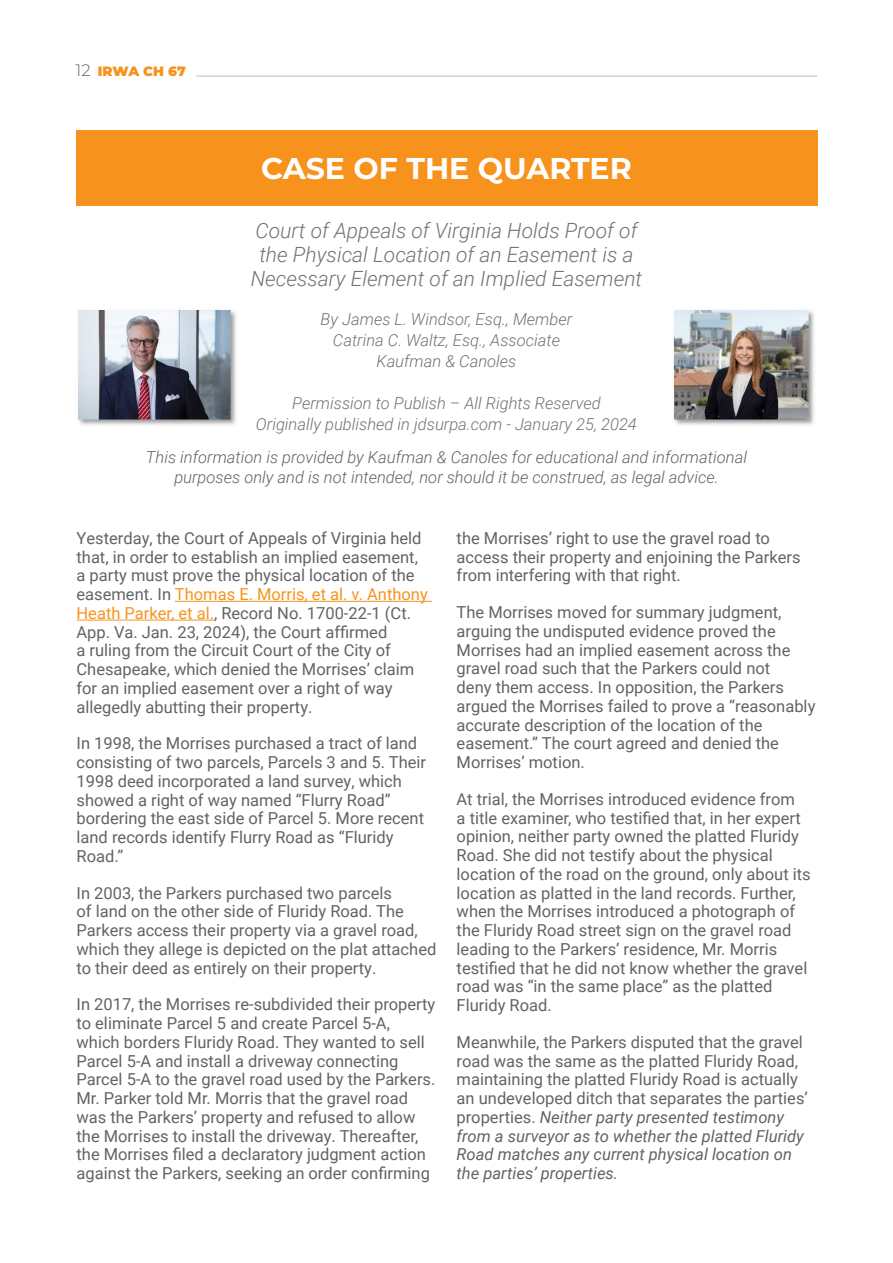
<style>
.page{position:relative;width:893px;height:1263px;background:#fff}
.page>*{position:absolute;margin:0;border:0;box-sizing:border-box;transform-origin:0 0}
.t1{font:700 30px "Montserrat";color:#fff}
.Italic_Highlight{font:italic 300 21px/24px "Roboto";color:#727376;text-align:center}
.Body_Text{font:16.5px/18.8px "Roboto";color:#636366}
.Italic_Highlight-2{font:italic 300 16.5px "Roboto";color:#727376}
.t2{font:italic 300 16.5px/19.8px "Roboto";color:#636366;text-align:center}
.t3{font:900 13.5px "Montserrat";color:#f7931d}
.s1{font-weight:300;font-size:16.5px;color:#636366}
.s2{color:#f7931d}
.s3{font-style:italic}
</style>
<div class="page">
<div style="left:76px;top:130px;width:741px;height:76px;background:#f7931d"></div>
<hr style="left:175px;top:601px;width:257px;height:1px;background:#f7931d">
<hr style="left:77px;top:620px;width:137px;height:1px;background:#f7931d">
<img style="left:78px;top:309px;width:158px;height:117px">
<img style="left:672px;top:308px;width:142px;height:118px">
<hr style="left:196px;top:76px;width:621px;height:1px;background:#bcbdc0">
<p class="t3" style="left:76px;top:61px;width:112px"><span class="s1">12</span> IRWA CH 67</p>
<p class="t1" style="left:261px;top:147px;width:372px">CASE OF THE QUARTER</p>
<p class="Italic_Highlight" style="left:251px;top:218px;width:393px">Court of Appeals of Virginia Holds Proof of the Physical Location of an Easement is a<br>Necessary Element of an Implied Easement</p>
<p class="Italic_Highlight-2" style="left:321px;top:308px;width:253px">By James L. Windsor, Esq., Member</p>
<p class="Italic_Highlight-2" style="left:333px;top:329px;width:229px">Catrina C. Waltz, Esq., Associate</p>
<p class="Italic_Highlight-2" style="left:376px;top:350px;width:142px">Kaufman &amp; Canoles</p>
<p class="Italic_Highlight-2" style="left:292px;top:392px;width:310px">Permission to Publish – All Rights Reserved</p>
<p class="Italic_Highlight-2" style="left:256px;top:413px;width:382px">Originally published in jdsurpa.com - January 25, 2024</p>
<p class="t2" style="left:146px;top:446px;width:603px">This information is provided by Kaufman &amp; Canoles for educational and informational purposes only and is not intended, nor should it be construed, as legal advice.</p>
<p class="Body_Text" style="left:77px;top:528px;width:353px">Yesterday, the Court of Appeals of Virginia held that, in order to establish an implied easement, a party must prove the physical location of the easement. In <span class="s2">Thomas E. Morris, et al. v. Anthony Heath Parker, et al.</span>, Record No. 1700-22-1 (Ct.<br>App. Va. Jan. 23, 2024), the Court affirmed<br>a ruling from the Circuit Court of the City of Chesapeake, which denied the Morrises’ claim for an implied easement over a right of way allegedly abutting their property.</p>
<p class="Body_Text" style="left:77px;top:733px;width:351px">In 1998, the Morrises purchased a tract of land consisting of two parcels, Parcels 3 and 5. Their 1998 deed incorporated a land survey, which showed a right of way named “Flurry Road” bordering the east side of Parcel 5. More recent land records identify Flurry Road as “Fluridy Road.”</p>
<p class="Body_Text" style="left:77px;top:883px;width:361px">In 2003, the Parkers purchased two parcels<br>of land on the other side of Fluridy Road. The Parkers access their property via a gravel road, which they allege is depicted on the plat attached to their deed as entirely on their property.</p>
<p class="Body_Text" style="left:77px;top:994px;width:360px">In 2017, the Morrises re-subdivided their property to eliminate Parcel 5 and create Parcel 5-A, which borders Fluridy Road. They wanted to sell Parcel 5-A and install a driveway connecting Parcel 5-A to the gravel road used by the Parkers.<br>Mr. Parker told Mr. Morris that the gravel road was the Parkers’ property and refused to allow the Morrises to install the driveway. Thereafter, the Morrises filed a declaratory judgment action against the Parkers, seeking an order confirming</p>
<p class="Body_Text" style="left:457px;top:528px;width:345px">the Morrises’ right to use the gravel road to access their property and enjoining the Parkers from interfering with that right.</p>
<p class="Body_Text" style="left:457px;top:602px;width:360px">The Morrises moved for summary judgment, arguing the undisputed evidence proved the Morrises had an implied easement across the gravel road such that the Parkers could not<br>deny them access. In opposition, the Parkers argued the Morrises failed to prove a “reasonably accurate description of the location of the easement.” The court agreed and denied the Morrises’ motion.</p>
<p class="Body_Text" style="left:457px;top:789px;width:356px">At trial, the Morrises introduced evidence from<br>a title examiner, who testified that, in her expert opinion, neither party owned the platted Fluridy Road. She did not testify about the physical location of the road on the ground, only about its location as platted in the land records. Further, when the Morrises introduced a photograph of the Fluridy Road street sign on the gravel road leading to the Parkers’ residence, Mr. Morris testified that he did not know whether the gravel road was “in the same place” as the platted Fluridy Road.</p>
<p class="Body_Text" style="left:457px;top:1032px;width:353px">Meanwhile, the Parkers disputed that the gravel road was the same as the platted Fluridy Road, maintaining the platted Fluridy Road is actually an undeveloped ditch that separates the parties’ properties. <span class="s3">Neither party presented testimony from a surveyor as to whether the platted Fluridy Road matches any current physical location on the parties’ properties.</span></p>
</div>
